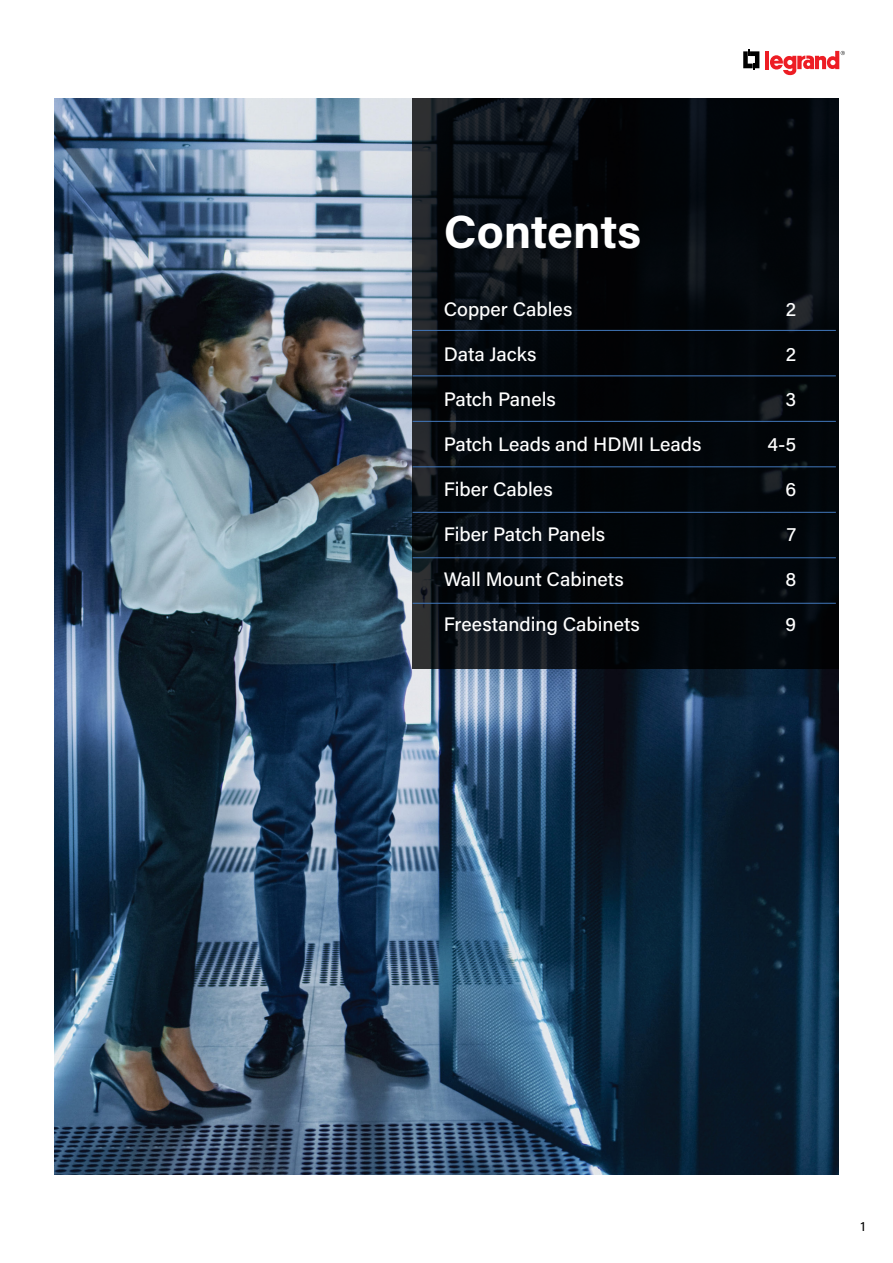
<style>
.page{position:relative;width:893px;height:1263px;background:#fff}
.page>*{position:absolute;margin:0;border:0;box-sizing:border-box;transform-origin:0 0}
.t1{font:700 46.65px "Acumin Pro";letter-spacing:-.005em;color:#fff}
.t2{font:500 19.5px "Acumin Pro";color:#fff}
.t3{font:13.5px "Acumin Pro";color:#000}
</style>
<div class="page">
<img style="left:54px;top:99px;width:785px;height:1075px">
<svg style="left:743px;top:50px;width:16px;height:20px"></svg>
<hr style="left:765px;top:51px;width:4px;height:18px;background:#ed1d24">
<svg style="left:770px;top:51px;width:75px;height:25px"></svg>
<svg style="left:413px;top:99px;width:426px;height:570px;background:#050a0e"></svg>
<hr style="left:413px;top:330px;width:423px;height:1px;background:#4278bc">
<hr style="left:413px;top:375px;width:423px;height:1px;background:#4278bc">
<hr style="left:413px;top:421px;width:423px;height:1px;background:#4278bc">
<hr style="left:413px;top:466px;width:423px;height:1px;background:#4278bc">
<hr style="left:413px;top:512px;width:423px;height:1px;background:#4278bc">
<hr style="left:413px;top:557px;width:423px;height:1px;background:#4278bc">
<hr style="left:413px;top:603px;width:423px;height:1px;background:#4278bc">
<p class="t1" style="left:444px;top:199px;width:199px">Contents</p>
<p class="t2" style="left:444px;top:296px;width:130px">Copper Cables</p>
<p class="t2" style="left:786px;top:296px;width:12px">2</p>
<p class="t2" style="left:444px;top:341px;width:94px">Data Jacks</p>
<p class="t2" style="left:786px;top:341px;width:12px">2</p>
<p class="t2" style="left:444px;top:386px;width:114px">Patch Panels</p>
<p class="t2" style="left:785px;top:386px;width:12px">3</p>
<p class="t2" style="left:444px;top:431px;width:259px">Patch Leads and HDMI Leads</p>
<p class="t2" style="left:767px;top:431px;width:30px">4-5</p>
<p class="t2" style="left:444px;top:476px;width:111px">Fiber Cables</p>
<p class="t2" style="left:785px;top:476px;width:12px">6</p>
<p class="t2" style="left:444px;top:521px;width:163px">Fiber Patch Panels</p>
<p class="t2" style="left:787px;top:521px;width:11px">7</p>
<p class="t2" style="left:444px;top:566px;width:182px">Wall Mount Cabinets</p>
<p class="t2" style="left:785px;top:566px;width:12px">8</p>
<p class="t2" style="left:444px;top:611px;width:198px">Freestanding Cabinets</p>
<p class="t2" style="left:786px;top:611px;width:12px">9</p>
<p class="t3" style="left:861px;top:1216px;width:6px">1</p>
</div>
